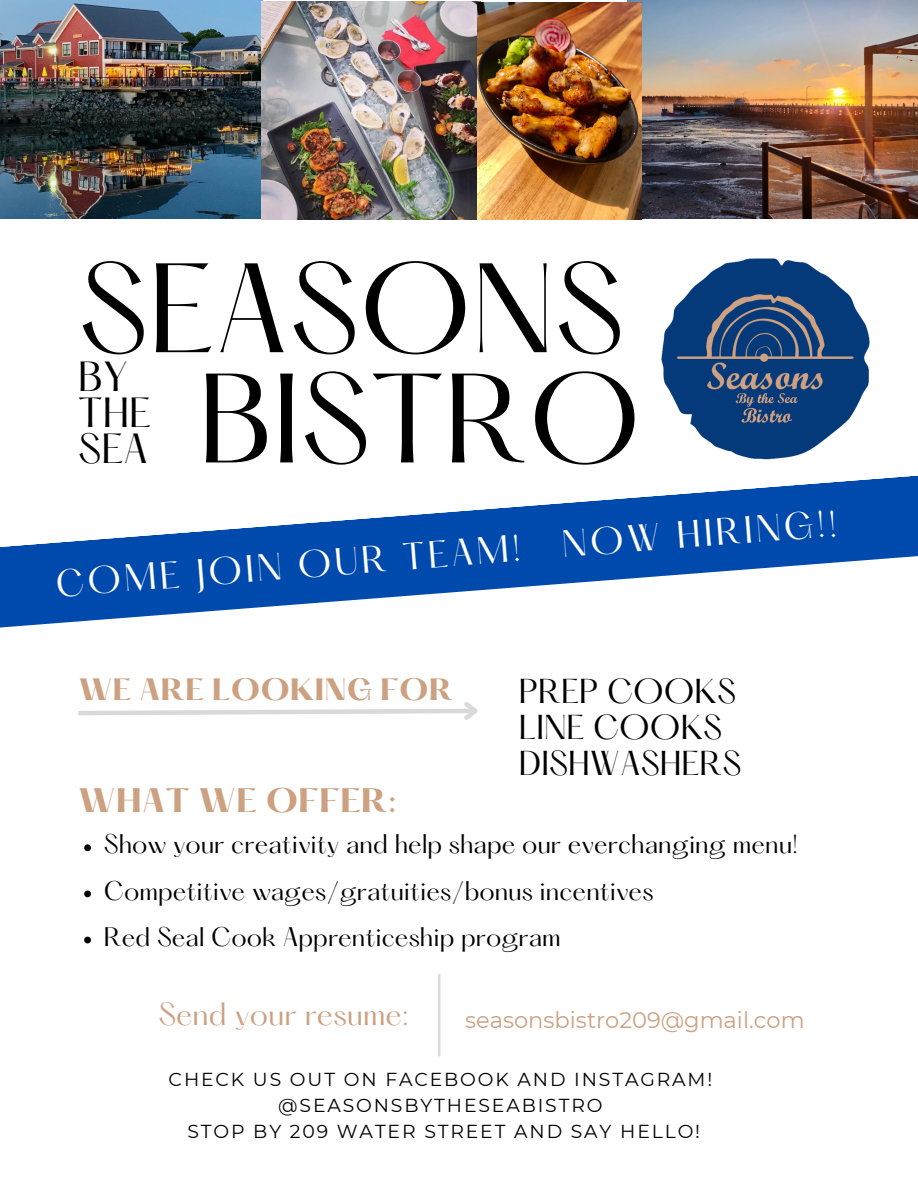
<style>
.page{position:relative;width:918px;height:1188px;background:#fff}
.page>*{position:absolute;margin:0;border:0;box-sizing:border-box;transform-origin:0 0}
.t1{font:111px/110.2px "Hatton";color:#000;text-align:right}
.t2{font:36.9px/36px "Hatton";color:#000}
.t3{font:33.3px "Hatton";color:#fff}
.t4{font:30.3px/36px "Hatton";color:#000}
.t5{font:700 29.7px "Hatton";color:#cca181}
.t6{font:28.2px "Hatton";color:#cca181}
.t7{font:700 27px "Hatton";color:#cca181}
.t8{font:23.55px/46.2px "Hatton";color:#000}
.t9{font:22.5px "Montserrat";color:#cca181}
.t10{font:18.75px/25.8px "Montserrat";letter-spacing:.1em;color:#000;text-align:center}
</style>
<div class="page">
<svg style="left:0;top:475px;width:918px;height:153px;fill:#004aad"></svg>
<hr style="left:438px;top:974px;width:2px;height:82px;background:#d9d9d9">
<img style="left:661px;top:258px;width:208px;height:202px">
<svg style="left:78px;top:702px;width:400px;height:18px"></svg>
<img style="left:0;top:1px;width:480px;height:218px">
<img style="left:627px;top:1px;width:291px;height:218px">
<img style="left:478px;top:2px;width:163px;height:217px">
<svg style="left:84px;top:844px;width:7px;height:7px"></svg>
<svg style="left:84px;top:891px;width:7px;height:6px"></svg>
<svg style="left:84px;top:937px;width:7px;height:6px"></svg>
<h1 class="t1" style="left:78px;top:266px;width:564px">SEASONS<br>BISTRO</h1>
<h2 class="t2" style="left:78px;top:363px;width:74px">BY<br>THE<br>SEA</h2>
<h3 class="t3" style="left:55px;top:566px;width:468px;rotate:-4deg">COME JOIN OUR TEAM!</h3>
<h3 class="t3" style="left:561px;top:527px;width:277px;rotate:-4deg">NOW HIRING!!</h3>
<p class="t7" style="left:78px;top:676px;width:376px">WE ARE LOOKING FOR</p>
<p class="t5" style="left:78px;top:786px;width:320px">WHAT WE OFFER:</p>
<p class="t4" style="left:519px;top:677px;width:224px">PREP COOKS<br>LINE COOKS<br>DISHWASHERS</p>
<p class="t8" style="left:104px;top:824px;width:696px">Show your creativity and help shape our everchanging menu!<br>Competitive wages/gratuities/bonus incentives<br>Red Seal Cook Apprenticeship program</p>
<p class="t6" style="left:158px;top:1001px;width:252px">Send your resume:</p>
<p class="t9" style="left:465px;top:1006px;width:341px">seasonsbistro209@gmail.com</p>
<p class="t10" style="left:169px;top:1067px;width:545px">CHECK US OUT ON FACEBOOK AND INSTAGRAM! @SEASONSBYTHESEABISTRO<br>STOP BY 209 WATER STREET AND SAY HELLO!</p>
</div>
